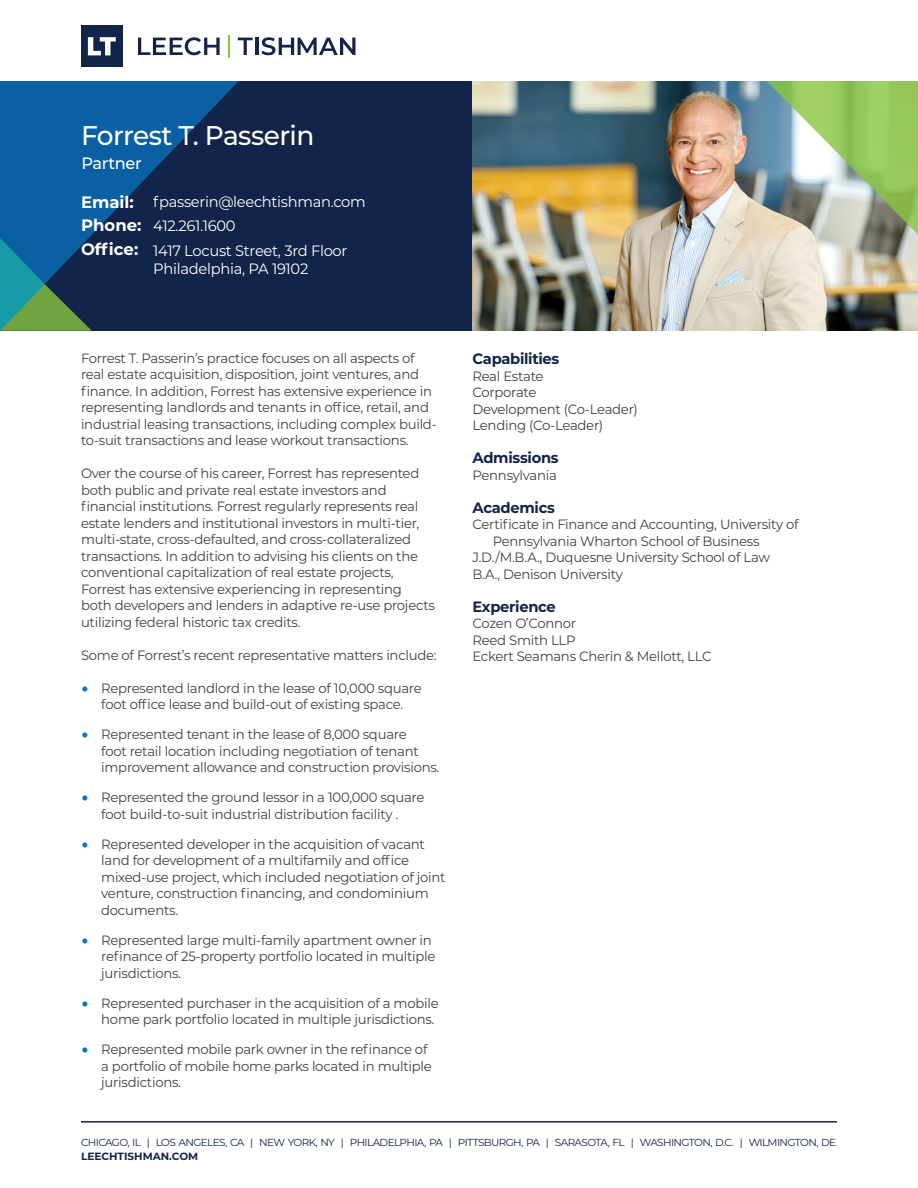
<style>
.page{position:relative;width:918px;height:1188px;background:#fff}
.page>*{position:absolute;margin:0;border:0;box-sizing:border-box;transform-origin:0 0}
.t1{font:500 27px "Montserrat";letter-spacing:-.02em;color:#fff}
.t2{font:700 16.5px/22.4px "Montserrat";color:#fff}
.t3{font:500 16.5px "Montserrat";letter-spacing:-.02em;color:#fff}
.t4{font:15px/23.9px "Montserrat";letter-spacing:-.02em;color:#fff}
.t5{font:700 15px "Montserrat";letter-spacing:-.02em;color:#12244a}
.t6{font:13.5px/16.5px "Montserrat";letter-spacing:-.02em;color:#414042}
.t7{font:700 10.5px "Montserrat";color:#12244a}
.t8{font:10.2px "Montserrat";letter-spacing:-.06em;color:#12244a}
.s1{font-family:"Lato";color:#0970b9}
</style>
<div class="page">
<div style="left:0;top:81px;width:917px;height:249px;background:#12244a"></div>
<hr style="left:81px;top:1121px;width:756px;height:2px;background:#12244a">
<hr style="left:228px;top:35px;width:2px;height:22px;background:#89c53f">
<div style="left:81px;top:25px;width:42px;height:42px;background:#12244a"></div>
<svg style="left:88px;top:37px;width:28px;height:18px"></svg>
<svg style="left:138px;top:37px;width:82px;height:18px"></svg>
<svg style="left:238px;top:38px;width:15px;height:17px"></svg>
<hr style="left:255px;top:38px;width:3px;height:17px;background:#12244a">
<svg style="left:262px;top:37px;width:93px;height:18px"></svg>
<svg style="left:0;top:81px;width:239px;height:250px"></svg>
<svg style="left:0;top:237px;width:92px;height:94px"></svg>
<img style="left:472px;top:81px;width:446px;height:249px">
<svg style="left:766px;top:81px;width:152px;height:154px;background:#9fbe8a"></svg>
<p class="t1" style="left:81px;top:117px;width:235px">Forrest T. Passerin</p>
<p class="t3" style="left:81px;top:152px;width:62px">Partner</p>
<p class="t2" style="left:81px;top:191px;width:62px">Email:<br>Phone:</p>
<p class="t2" style="left:81px;top:237px;width:59px">Offce:</p>
<p class="t4" style="left:153px;top:189px;width:214px">fpasserin@leechtishman.com<br>412.261.1600</p>
<p class="t4" style="left:153px;top:242px;width:196px;line-height:18px">1417 Locust Street, 3rd Floor<br>Philadelphia, PA 19102</p>
<p class="t6" style="left:81px;top:349px;width:357px">Forrest T. Passerin’s practice focuses on all aspects of real estate acquisition, disposition, joint ventures, and fnance. In addition, Forrest has extensive experience in representing landlords and tenants in offce, retail, and industrial leasing transactions, including complex build&shy;to-suit transactions and lease workout transactions.</p>
<p class="t6" style="left:81px;top:465px;width:355px">Over the course of his career, Forrest has represented both public and private real estate investors and fnancial institutions. Forrest regularly represents real estate lenders and institutional investors in multi-tier, multi-state, cross-defaulted, and cross-collateralized transactions. In addition to advising his clients on the conventional capitalization of real estate projects, Forrest has extensive experiencing in representing both developers and lenders in adaptive re-use projects utilizing federal historic tax credits.</p>
<p class="t6" style="left:81px;top:646px;width:357px">Some of Forrest’s recent representative matters include:</p>
<p class="t6" style="left:81px;top:679px;width:342px;text-align:center"><span class="s1">•</span> Represented landlord in the lease of 10,000 square foot offce lease and build-out of existing space.</p>
<p class="t6" style="left:101px;top:726px;width:340px;text-indent:-20px"><span class="s1">•</span> Represented tenant in the lease of 8,000 square<br>foot retail location including negotiation of tenant improvement allowance and construction provisions.</p>
<p class="t6" style="left:81px;top:789px;width:345px;text-align:center"><span class="s1">•</span> Represented the ground lessor in a 100,000 square foot build-to-suit industrial distribution facility .</p>
<p class="t6" style="left:101px;top:835px;width:346px;text-indent:-20px"><span class="s1">•</span> Represented developer in the acquisition of vacant land for development of a multifamily and offce mixed-use project, which included negotiation of joint venture, construction fnancing, and condominium documents.</p>
<p class="t6" style="left:101px;top:931px;width:336px;text-indent:-20px"><span class="s1">•</span> Represented large multi-family apartment owner in refnance of 25-property portfolio located in multiple jurisdictions.</p>
<p class="t6" style="left:101px;top:994px;width:339px;text-indent:-20px"><span class="s1">•</span> Represented purchaser in the acquisition of a mobile home park portfolio located in multiple jurisdictions.</p>
<p class="t6" style="left:101px;top:1041px;width:332px;text-indent:-20px"><span class="s1">•</span> Represented mobile park owner in the refnance of a portfolio of mobile home parks located in multiple jurisdictions.</p>
<h5 class="t5" style="left:472px;top:348px;width:88px">Capabilities</h5>
<p class="t6" style="left:472px;top:367px;width:167px">Real Estate<br>Corporate<br>Development (Co-Leader)<br>Lending (Co-Leader)</p>
<h5 class="t5" style="left:472px;top:447px;width:88px">Admissions</h5>
<p class="t6" style="left:472px;top:466px;width:86px">Pennsylvania</p>
<h5 class="t5" style="left:472px;top:497px;width:84px">Academics</h5>
<p class="t6" style="left:472px;top:516px;width:328px">Certifcate in Finance and Accounting, University of</p>
<p class="t6" style="left:472px;top:532px;width:299px;text-indent:20px">Pennsylvania Wharton School of Business<br>J.D./M.B.A., Duquesne University School of Law<br>B.A., Denison University</p>
<h5 class="t5" style="left:472px;top:596px;width:85px">Experience</h5>
<p class="t6" style="left:472px;top:615px;width:241px">Cozen O’Connor<br>Reed Smith LLP<br>Eckert Seamans Cherin &amp; Mellott, LLC</p>
<p class="t8" style="left:81px;top:1135px;width:757px">CHICAGO, IL | LOS ANGELES, CA | NEW YORK, NY | PHILADELPHIA, PA | PITTSBURGH, PA | SARASOTA, FL | WASHINGTON, D.C. | WILMINGTON, DE</p>
<p class="t7" style="left:81px;top:1148px;width:119px">LEECHTISHMAN.COM</p>
</div>
